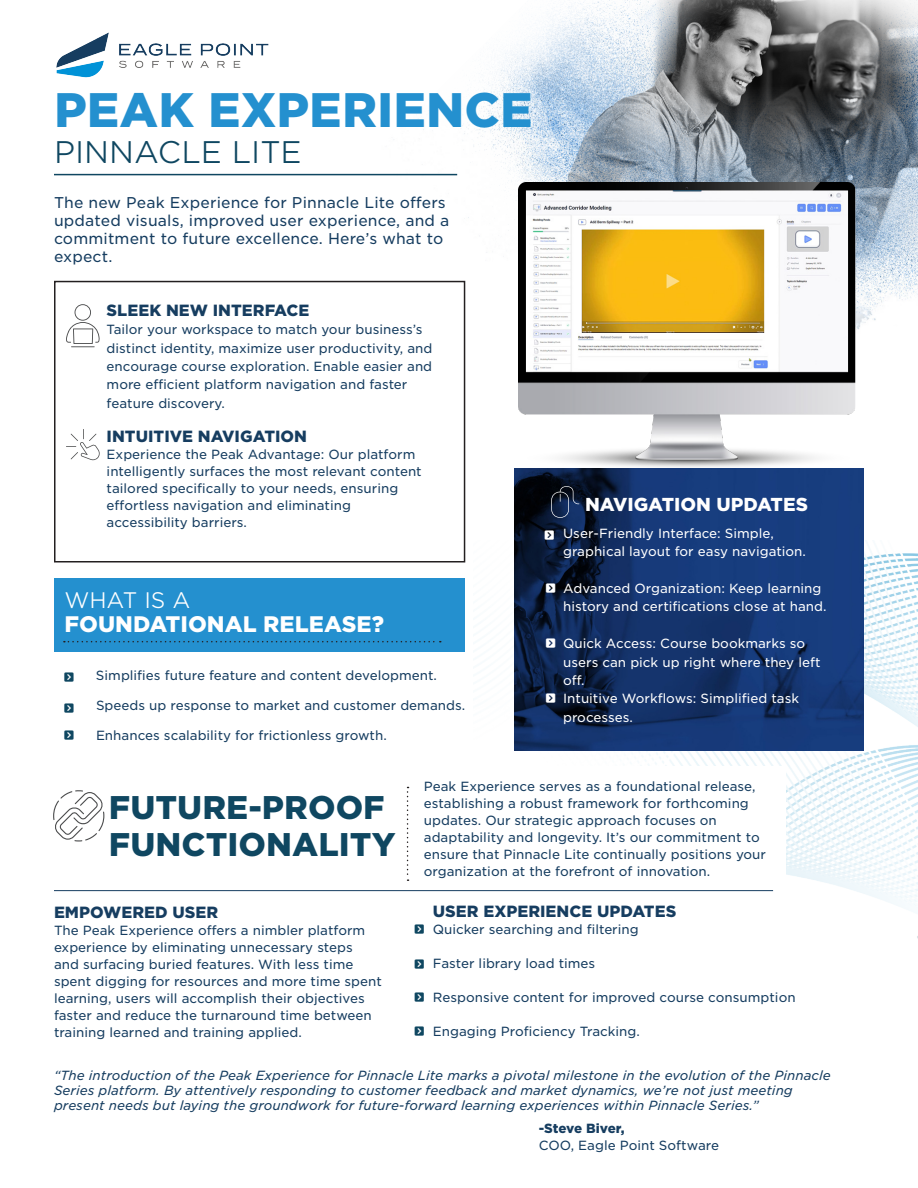
<style>
.page{position:relative;width:918px;height:1188px;background:#fff}
.page>*{position:absolute;margin:0;border:0;box-sizing:border-box;transform-origin:0 0}
.t1{font:900 46.5px "Gotham S Sm";color:#2490cf}
.t2{font:900 31.5px/37.5px "Gotham S Sm";color:#0f4761}
.t3{font:300 30px "Gotham S Sm";color:#0f4761}
.t4{font:900 21.6px/24.5px "Gotham S Sm";color:#fff}
.t5{font:900 18px "Gotham S Sm";color:#fff}
.t6{font:900 15.6px "Gotham S Sm";color:#163d60}
.t7{font:15px/18px "Gotham S Sm";letter-spacing:.01em;color:#163d60}
.t8{font:12.75px/17px "Gotham S Sm";color:#163d60}
.t9{font:italic 12.75px/15px "Gotham S Sm";color:#163d60}
.t10{font:12.75px/18.5px "Gotham S Sm";color:#fff}
.s1{font-weight:300}
.s2{font-weight:900}
</style>
<div class="page">
<img style="left:514px;top:540px;width:404px;height:399px">
<div style="left:0;top:766px;width:786px;height:310px;background:#fff"></div>
<svg style="left:407px;top:787px;width:2px;height:94px"></svg>
<hr style="left:54px;top:890px;width:719px;height:1px;background:#163d60">
<svg style="left:53px;top:790px;width:51px;height:52px"></svg>
<div style="left:54px;top:578px;width:411px;height:74px;background:#2490cf"></div>
<img style="left:374px;top:53px;width:482px;height:319px">
<img style="left:515px;top:469px;width:349px;height:282px">
<img style="left:506px;top:0;width:412px;height:331px">
<img style="left:56px;top:32px;width:213px;height:46px">
<hr style="left:54px;top:174px;width:403px;height:1px;background:#0f4761">
<div style="left:54px;top:281px;width:411px;height:281px;border:2px solid #231f20"></div>
<svg style="left:64px;top:641px;width:377px;height:1px"></svg>
<svg style="left:551px;top:486px;width:28px;height:32px"></svg>
<svg style="left:66px;top:304px;width:34px;height:43px"></svg>
<svg style="left:66px;top:429px;width:34px;height:31px"></svg>
<img style="left:518px;top:183px;width:337px;height:287px">
<svg style="left:545px;top:530px;width:9px;height:9px"></svg>
<svg style="left:546px;top:583px;width:9px;height:9px"></svg>
<svg style="left:546px;top:638px;width:9px;height:9px"></svg>
<svg style="left:546px;top:693px;width:9px;height:9px"></svg>
<p class="t1" style="left:54px;top:77px;width:480px">PEAK EXPERIENCE</p>
<p class="t3" style="left:54px;top:132px;width:249px">PINNACLE LITE</p>
<p class="t7" style="left:54px;top:193px;width:397px">The new Peak Experience for Pinnacle Lite offers updated visuals, improved user experience, and a commitment to future excellence. Here’s what to expect.</p>
<p class="t6" style="left:107px;top:299px;width:204px">SLEEK NEW INTERFACE</p>
<p class="t8" style="left:107px;top:320px;width:327px;line-height:18.5px">Tailor your workspace to match your business’s distinct identity, maximize user productivity, and encourage course exploration. Enable easier and more efficient platform navigation and faster feature discovery.</p>
<p class="t6" style="left:107px;top:425px;width:202px">INTUITIVE NAVIGATION</p>
<p class="t8" style="left:107px;top:446px;width:317px">Experience the Peak Advantage: Our platform intelligently surfaces the most relevant content tailored specifically to your needs, ensuring effortless navigation and eliminating accessibility barriers.</p>
<p class="t4" style="left:64px;top:587px;width:321px"><span class="s1">WHAT IS A<br></span>FOUNDATIONAL RELEASE?</p>
<p class="t8" style="left:96px;top:667px;width:343px">Simplifies future feature and content development.</p>
<p class="t8" style="left:96px;top:697px;width:371px">Speeds up response to market and customer demands.</p>
<p class="t8" style="left:96px;top:727px;width:292px">Enhances scalability for frictionless growth.</p>
<p class="t5" style="left:585px;top:491px;width:224px">NAVIGATION UPDATES</p>
<p class="t10" style="left:563px;top:523px;width:244px">User-Friendly Interface: Simple, graphical layout for easy navigation.</p>
<p class="t10" style="left:563px;top:579px;width:265px">Advanced Organization: Keep learning history and certifications close at hand.</p>
<p class="t10" style="left:563px;top:634px;width:259px">Quick Access: Course bookmarks so users can pick up right where they left off.</p>
<p class="t10" style="left:563px;top:689px;width:237px">Intuitive Workflows: Simplified task processes.</p>
<p class="t2" style="left:109px;top:788px;width:288px">FUTURE-PROOF<br>FUNCTIONALITY</p>
<p class="t8" style="left:424px;top:777px;width:344px">Peak Experience serves as a foundational release, establishing a robust framework for forthcoming updates. Our strategic approach focuses on adaptability and longevity. It’s our commitment to ensure that Pinnacle Lite continually positions your organization at the forefront of innovation.</p>
<p class="t6" style="left:433px;top:900px;width:245px">USER EXPERIENCE UPDATES</p>
<p class="t8" style="left:433px;top:921px;width:207px">Quicker searching and filtering</p>
<p class="t8" style="left:433px;top:955px;width:164px">Faster library load times</p>
<p class="t8" style="left:433px;top:989px;width:364px">Responsive content for improved course consumption</p>
<p class="t8" style="left:433px;top:1023px;width:209px">Engaging Proficiency Tracking.</p>
<p class="t9" style="left:54px;top:1068px;width:778px">“The introduction of the Peak Experience for Pinnacle Lite marks a pivotal milestone in the evolution of the Pinnacle<br>Series platform. By attentively responding to customer feedback and market dynamics, we’re not just meeting present needs but laying the groundwork for future-forward learning experiences within Pinnacle Series.”</p>
<p class="t8" style="left:539px;top:1119px;width:182px"><span class="s2">-Steve Biver,<br></span>COO, Eagle Point Software</p>
<p class="t6" style="left:54px;top:901px;width:166px">EMPOWERED USER</p>
<p class="t8" style="left:54px;top:921px;width:329px">The Peak Experience offers a nimbler platform experience by eliminating unnecessary steps<br>and surfacing buried features. With less time spent digging for resources and more time spent learning, users will accomplish their objectives faster and reduce the turnaround time between training learned and training applied.</p>
</div>
